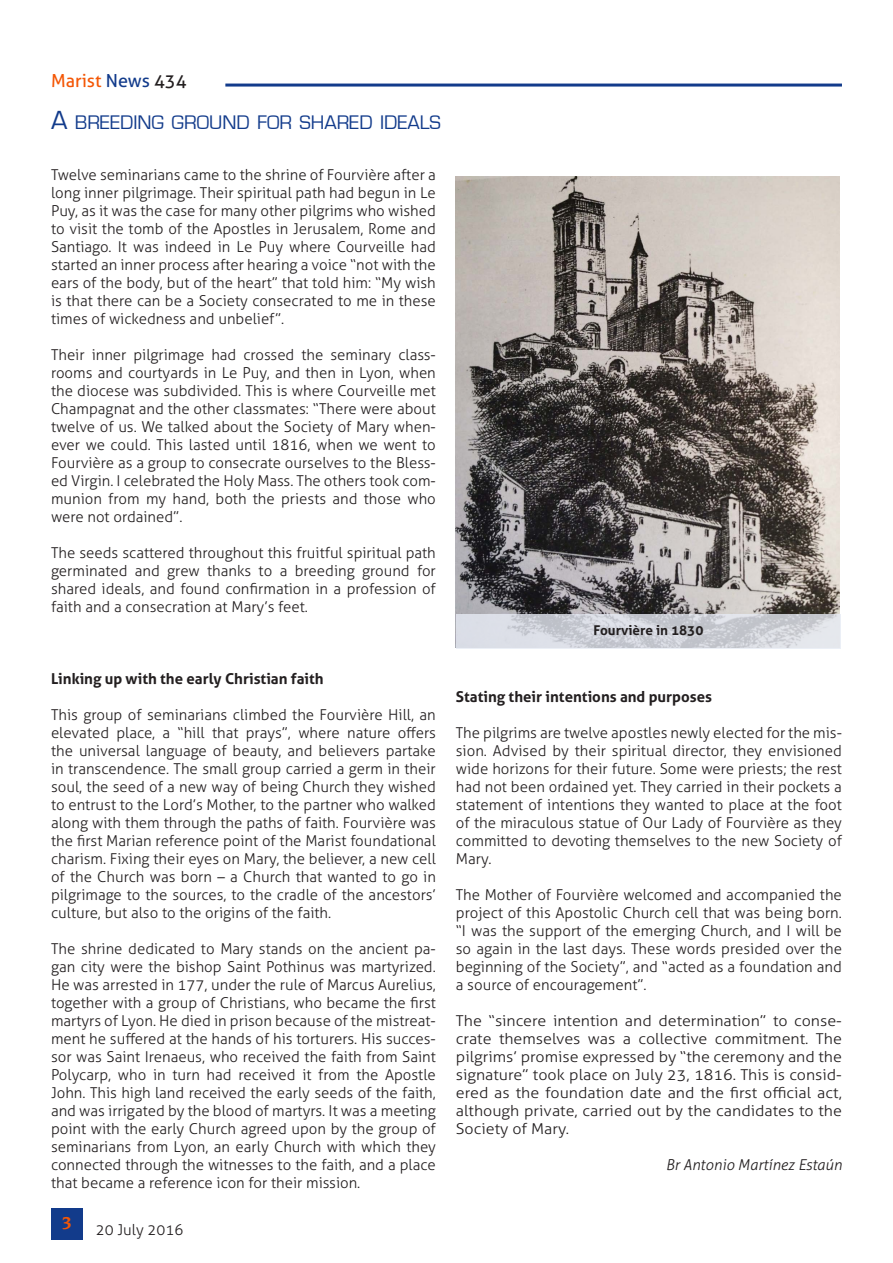
<style>
.page{position:relative;width:893px;height:1263px;background:#fff}
.page>*{position:absolute;margin:0;border:0;box-sizing:border-box;transform-origin:0 0}
.Titolo{font:20.25px "Eurostile";color:#123b8b}
.t1{font:18px "Aller";color:#f45706}
.t2{font:700 18px "Novarese IT Cby BT";color:#f45706}
.Testo_normal{font:300 15px/18px "Aller";color:#231f20;text-align:justify}
.Testo_normal-2{font:300 15px/18px "Aller";color:#231f20;text-align:justify;scale:1.07 1}
.Testo_normal-3{font:700 15px "Aller";color:#231f20}
.Testo_normal-4{font:italic 300 15px "Aller";color:#231f20}
.DidacaliaFotos{font:700 13.5px "Aller";color:#231f20}
.s1{color:#123b8b}
.s2{color:#231f20}
.s3{font-size:27px}
</style>
<div class="page">
<hr style="left:225px;top:84px;width:617px;height:3px;background:#123b8b">
<div style="left:51px;top:1208px;width:32px;height:31px;background:#123b8b"></div>
<img style="left:456px;top:176px;width:384px;height:438px">
<svg style="left:456px;top:614px;width:385px;height:35px;background:#d1d4db"></svg>
<p class="t1" style="left:51px;top:69px;width:137px">Marist <span class="s1">News</span> <span class="s2">434</span></p>
<p class="Titolo" style="left:51px;top:111px;width:390px"><span class="s3">A</span> BREEDING GROUND FOR SHARED IDEALS</p>
<p class="Testo_normal" style="left:51px;top:166px;width:386px">Twelve seminarians came to the shrine of Fourvière after a long inner pilgrimage. Their spiritual path had begun in Le Puy, as it was the case for many other pilgrims who wished to visit the tomb of the Apostles in Jerusalem, Rome and Santiago. It was indeed in Le Puy where Courveille had started an inner process after hearing a voice “not with the ears of the body, but of the heart” that told him: “My wish is that there can be a Society consecrated to me in these times of wickedness and unbelief”.</p>
<p class="Testo_normal" style="left:51px;top:346px;width:386px">Their inner pilgrimage had crossed the seminary class&shy;rooms and courtyards in Le Puy, and then in Lyon, when the diocese was subdivided. This is where Courveille met Champagnat and the other classmates: “There were about twelve of us. We talked about the Society of Mary when&shy;ever we could. This lasted until 1816, when we went to Fourvière as a group to consecrate ourselves to the Bless&shy;ed Virgin. I celebrated the Holy Mass. The others took com&shy;munion from my hand, both the priests and those who were not ordained”.</p>
<p class="Testo_normal" style="left:51px;top:544px;width:386px">The seeds scattered throughout this fruitful spiritual path germinated and grew thanks to a breeding ground for shared ideals, and found confirmation in a profession of faith and a consecration at Mary’s feet.</p>
<p class="Testo_normal-3" style="left:51px;top:669px;width:274px">Linking up with the early Christian faith</p>
<p class="Testo_normal" style="left:51px;top:706px;width:386px">This group of seminarians climbed the Fourvière Hill, an elevated place, a “hill that prays”, where nature offers the universal language of beauty, and believers partake in transcendence. The small group carried a germ in their soul, the seed of a new way of being Church they wished to entrust to the Lord’s Mother, to the partner who walked along with them through the paths of faith. Fourvière was the first Marian reference point of the Marist foundational charism. Fixing their eyes on Mary, the believer, a new cell of the Church was born – a Church that wanted to go in pilgrimage to the sources, to the cradle of the ancestors’ culture, but also to the origins of the faith.</p>
<p class="Testo_normal" style="left:51px;top:940px;width:386px">The shrine dedicated to Mary stands on the ancient pa&shy;gan city were the bishop Saint Pothinus was martyrized.<br>He was arrested in 177, under the rule of Marcus Aurelius, together with a group of Christians, who became the first martyrs of Lyon. He died in prison because of the mistreat&shy;ment he suffered at the hands of his torturers. His succes&shy;sor was Saint Irenaeus, who received the faith from Saint Polycarp, who in turn had received it from the Apostle John. This high land received the early seeds of the faith, and was irrigated by the blood of martyrs. It was a meeting point with the early Church agreed upon by the group of seminarians from Lyon, an early Church with which they connected through the witnesses to the faith, and a place that became a reference icon for their mission.</p>
<p class="t2" style="left:62px;top:1212px;width:12px">3</p>
<p class="Testo_normal" style="left:96px;top:1220px;width:89px">20 July 2016</p>
<p class="DidacaliaFotos" style="left:593px;top:622px;width:111px">Fourvière in 1830</p>
<p class="Testo_normal-3" style="left:456px;top:687px;width:258px">Stating their intentions and purposes</p>
<p class="Testo_normal" style="left:456px;top:724px;width:388px">The pilgrims are twelve apostles newly elected for the mis&shy;sion. Advised by their spiritual director, they envisioned wide horizons for their future. Some were priests; the rest had not been ordained yet. They carried in their pockets a statement of intentions they wanted to place at the foot of the miraculous statue of Our Lady of Fourvière as they committed to devoting themselves to the new Society of Mary.</p>
<p class="Testo_normal" style="left:456px;top:886px;width:388px">The Mother of Fourvière welcomed and accompanied the project of this Apostolic Church cell that was being born. “I was the support of the emerging Church, and I will be so again in the last days. These words presided over the beginning of the Society”, and “acted as a foundation and a source of encouragement”.</p>
<p class="Testo_normal-2" style="left:456px;top:1012px;width:362px">The “sincere intention and determination” to conse&shy;crate themselves was a collective commitment. The pilgrims’ promise expressed by “the ceremony and the signature” took place on July 23, 1816. This is consid&shy;ered as the foundation date and the first official act, although private, carried out by the candidates to the Society of Mary.</p>
<p class="Testo_normal-4" style="left:666px;top:1156px;width:178px">Br Antonio Martínez Estaún</p>
</div>
